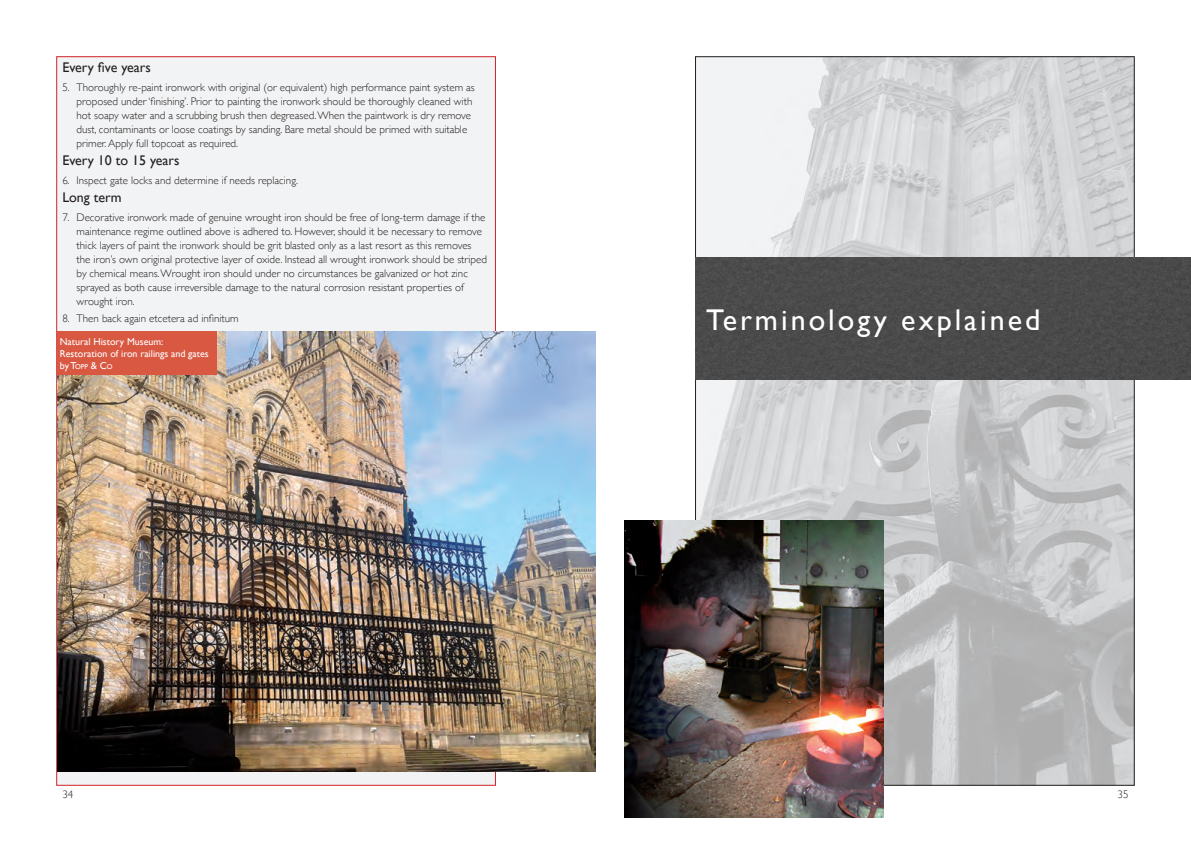
<style>
.page{position:relative;width:1191px;height:842px;background:#fff}
.page>*{position:absolute;margin:0;border:0;box-sizing:border-box;transform-origin:0 0}
.t1{font:30px "Gill Sans";letter-spacing:.1em;color:#fff}
.t2{font:14px "Gill Sans";color:#231f20}
.t3{font:300 11px/14px "Gill Sans";color:#231f20}
.t4{font:10px/12px "Gill Sans";color:#fff}
.t5{font:7px "Gill Sans";color:#fff}
.s1{font-size:10px}
</style>
<div class="page">
<div style="left:56px;top:56px;width:440px;height:729px;background:#f2f3f4;border:1px solid #d1232a"></div>
<img style="left:697px;top:58px;width:435px;height:725px">
<div style="left:695px;top:257px;width:496px;height:123px;background:#4a4a4a"></div>
<img style="left:625px;top:521px;width:258px;height:296px">
<img style="left:57px;top:332px;width:538px;height:439px">
<div style="left:57px;top:332px;width:159px;height:43px;background:#d95842"></div>
<p class="t2" style="left:62px;top:59px;width:90px">Every five years</p>
<p class="t3" style="left:77px;top:80px;width:400px;text-indent:-14px">5. Thoroughly re-paint ironwork with original (or equivalent) high performance paint system as proposed under ‘finishing’. Prior to painting the ironwork should be thoroughly cleaned with hot soapy water and a scrubbing brush then degreased. When the paintwork is dry remove dust, contaminants or loose coatings by sanding. Bare metal should be primed with suitable primer. Apply full topcoat as required.</p>
<p class="t2" style="left:62px;top:152px;width:119px">Every 10 to 15 years</p>
<p class="t3" style="left:62px;top:173px;width:237px">6. Inspect gate locks and determine if needs replacing.</p>
<p class="t2" style="left:62px;top:189px;width:61px">Long term</p>
<p class="t3" style="left:77px;top:210px;width:412px;text-indent:-14px">7. Decorative ironwork made of genuine wrought iron should be free of long-term damage if the maintenance regime outlined above is adhered to. However, should it be necessary to remove thick layers of paint the ironwork should be grit blasted only as a last resort as this removes the iron’s own original protective layer of oxide. Instead all wrought ironwork should be striped by chemical means. Wrought iron should under no circumstances be galvanized or hot zinc sprayed as both cause irreversible damage to the natural corrosion resistant properties of wrought iron.</p>
<p class="t3" style="left:62px;top:311px;width:178px">8. Then back again etcetera ad infinitum</p>
<h1 class="t1" style="left:706px;top:302px;width:336px">Terminology explained</h1>
<p class="t4" style="left:60px;top:335px;width:150px">Natural History Museum:<br>Restoration of iron railings and gates</p>
<p class="t5" style="left:60px;top:362px;width:54px"><span class="s1">by</span> <span class="s1">T</span>opp <span class="s1">&amp; C</span>o</p>
<p class="t3" style="left:62px;top:787px;width:12px">34</p>
<p class="t3" style="left:1117px;top:787px;width:12px">35</p>
</div>
